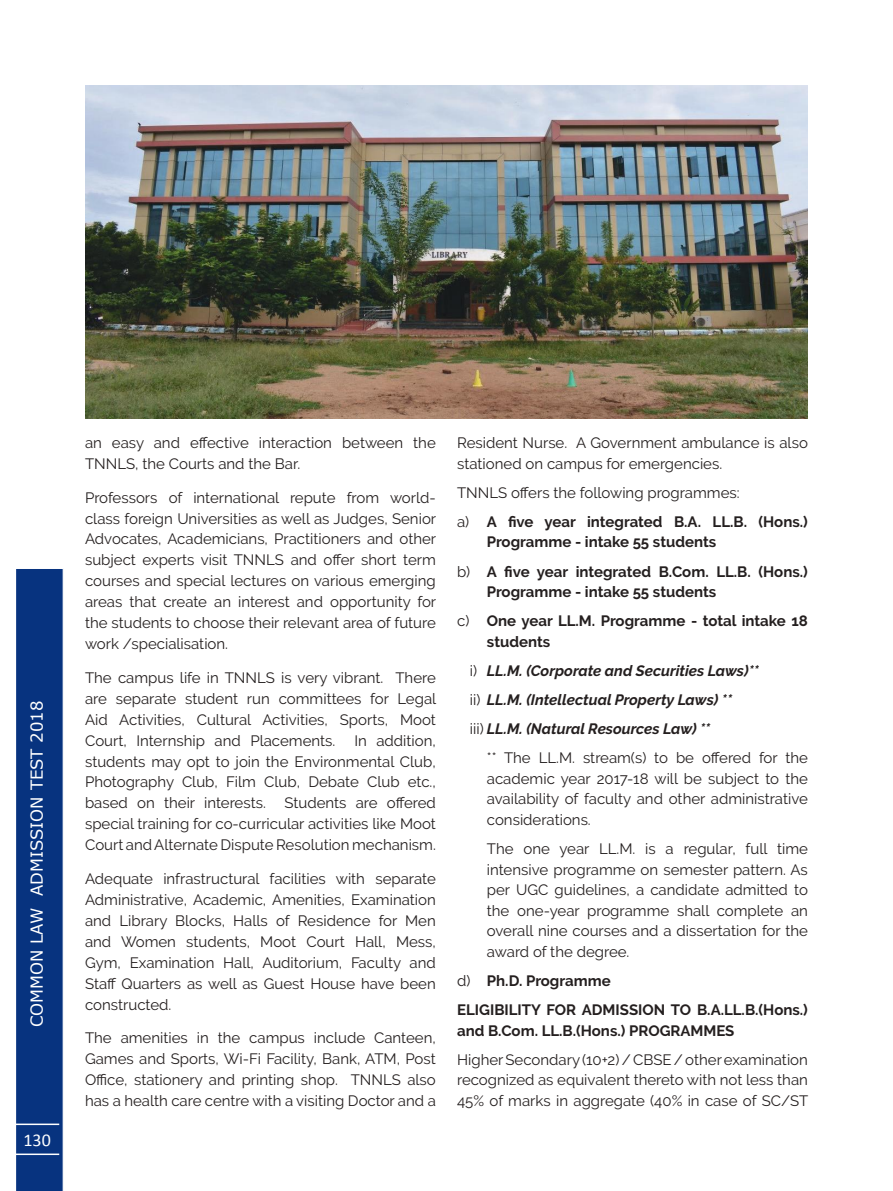
<style>
.page{position:relative;width:893px;height:1191px;background:#fff}
.page>*{position:absolute;margin:0;border:0;box-sizing:border-box;transform-origin:0 0}
.t1{font:18px "Calibri";color:#fff}
.t2{font:16.5px "MS Reference Sans Serif";color:#fff}
.t3{font:15px/21px "Raleway";color:#241f1f;text-align:justify}
.t4{font:700 15px/29.1px "Raleway";color:#241f1f}
.t5{font:italic 700 15px/29.1px "Raleway";color:#241f1f}
.s1{font-weight:700}
.s2{font-weight:400}
.s3{font-style:normal}
.s4{font-weight:400;font-style:normal}
</style>
<div class="page">
<div style="left:16px;top:569px;width:48px;height:622px;background:#07337f"></div>
<hr style="left:15px;top:1123px;width:44px;height:2px;background:#fff">
<hr style="left:15px;top:1153px;width:44px;height:2px;background:#fff">
<img style="left:85px;top:85px;width:723px;height:333px">
<p class="t2" style="left:26px;top:1027px;width:328px;rotate:-90deg">COMMON LAW ADMISSION TEST 2018</p>
<p class="t1" style="left:23px;top:1128px;width:29px">130</p>
<p class="t3" style="left:85px;top:432px;width:352px">an easy and effective interaction between the<br>TNNLS, the Courts and the Bar.</p>
<p class="t3" style="left:85px;top:487px;width:353px">Professors of international repute from world&shy;class foreign Universities as well as Judges, Senior Advocates, Academicians, Practitioners and other subject experts visit TNNLS and offer short term courses and special lectures on various emerging areas that create an interest and opportunity for the students to choose their relevant area of future work /specialisation.</p>
<p class="t3" style="left:85px;top:667px;width:353px">The campus life in TNNLS is very vibrant. There are separate student run committees for Legal Aid Activities, Cultural Activities, Sports, Moot Court, Internship and Placements.</p>
<p class="t3" style="left:85px;top:730px;width:352px;text-indent:269px">In addition, students may opt to join the Environmental Club, Photography Club, Film Club, Debate Club etc., based on their interests. Students are offered special training for co-curricular activities like Moot Court and Alternate Dispute Resolution mechanism.</p>
<p class="t3" style="left:85px;top:868px;width:352px">Adequate infrastructural facilities with separate Administrative, Academic, Amenities, Examination and Library Blocks, Halls of Residence for Men and Women students, Moot Court Hall, Mess, Gym, Examination Hall, Auditorium, Faculty and Staff Quarters as well as Guest House have been constructed.</p>
<p class="t3" style="left:85px;top:1027px;width:352px">The amenities in the campus include Canteen, Games and Sports, Wi-Fi Facility, Bank, ATM, Post Office, stationery and printing shop. TNNLS also has a health care centre with a visiting Doctor and a</p>
<p class="t3" style="left:457px;top:432px;width:352px;line-height:20.5px">Resident Nurse. A Government ambulance is also stationed on campus for emergencies.</p>
<p class="t3" style="left:457px;top:478px;width:352px;line-height:29.1px">TNNLS offers the following programmes:<br>a) <span class="s1">A five year integrated B.A. LL.B. (Hons.)</span></p>
<p class="t4" style="left:457px;top:527px;width:352px;text-indent:30px">Programme - intake 55 students<br><span class="s2">b)</span> A five year integrated B.Com. LL.B. (Hons.)</p>
<p class="t4" style="left:457px;top:577px;width:352px;text-indent:30px">Programme - intake 55 students<br><span class="s2">c)</span> One year LL.M. Programme - total intake 18</p>
<p class="t5" style="left:470px;top:627px;width:290px;text-indent:17px"><span class="s3">students<br></span><span class="s4">i)</span> LL.M. (Corporate and Securities Laws)** <span class="s4">ii)</span> LL.M. (Intellectual Property Laws) **<br><span class="s4">iii)</span> LL.M. (Natural Resources Law) **</p>
<p class="t3" style="left:487px;top:747px;width:323px;line-height:20.5px">** The LL.M. stream(s) to be offered for the academic year 2017-18 will be subject to the availability of faculty and other administrative considerations.</p>
<p class="t3" style="left:487px;top:838px;width:323px;line-height:20.5px">The one year LL.M. is a regular, full time intensive programme on semester pattern. As per UGC guidelines, a candidate admitted to the one-year programme shall complete an overall nine courses and a dissertation for the award of the degree.</p>
<p class="t4" style="left:457px;top:966px;width:352px"><span class="s2">d)</span> Ph.D. Programme<br>ELIGIBILITY FOR ADMISSION TO B.A.LL.B.(Hons.)</p>
<p class="t4" style="left:457px;top:1016px;width:279px">and B.Com. LL.B.(Hons.) PROGRAMMES</p>
<p class="t3" style="left:457px;top:1049px;width:353px;line-height:20.5px">Higher Secondary (10+2) / CBSE / other examination recognized as equivalent thereto with not less than 45% of marks in aggregate (40% in case of SC/ST</p>
</div>
